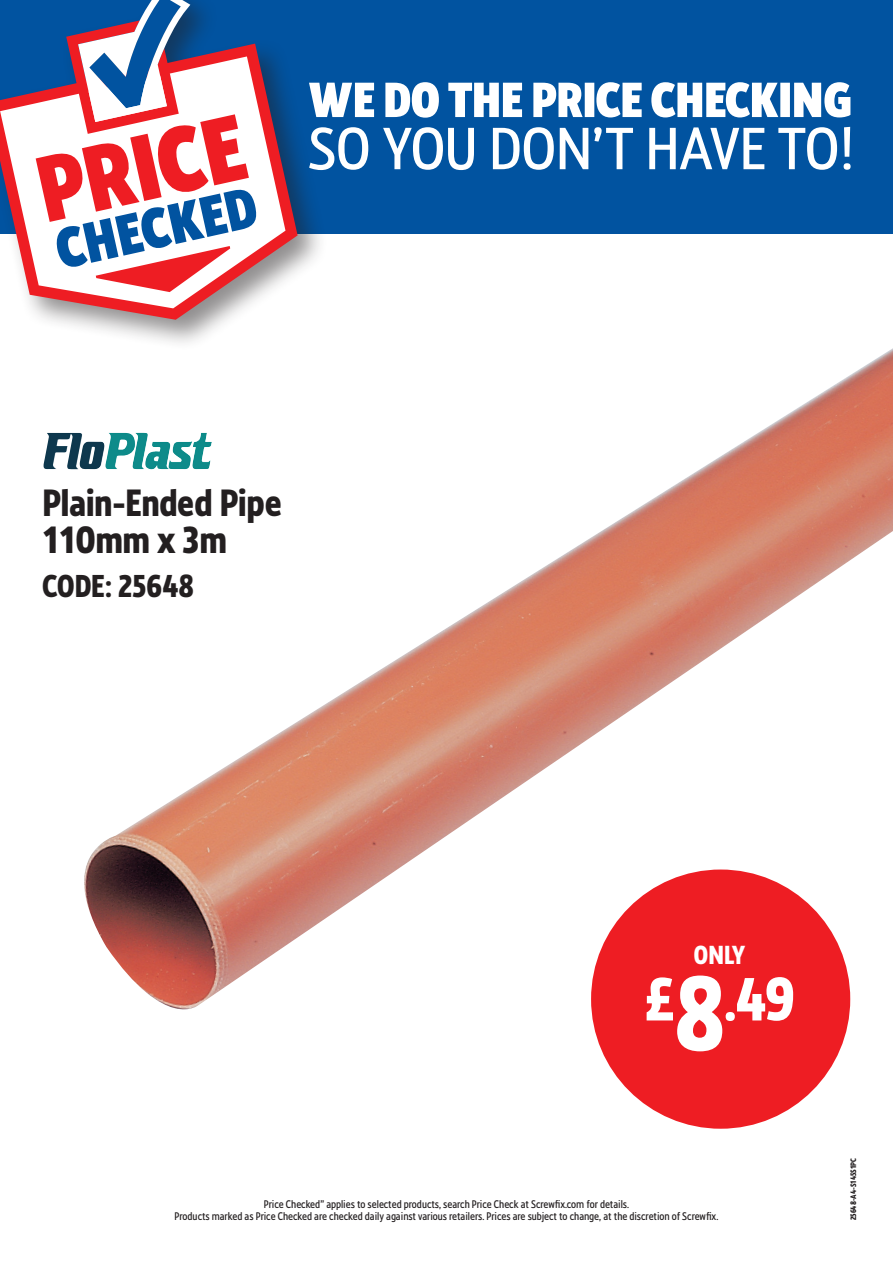
<style>
.page{position:relative;width:893px;height:1263px;background:#fff}
.page>*{position:absolute;margin:0;border:0;box-sizing:border-box;transform-origin:0 0}
.SFX_Selling_Price{font:700 57.75px "Screwfix";color:#fff}
.Item_heading-K{font:700 36px/37.5px "Screwfix";color:#231f20}
.CODE_with_NO_rule{font:700 30px "Screwfix";color:#231f20}
.SFX_Price_Only--A{font:700 24.75px "Screwfix";color:#fff}
.Was_price_info_k-cen{font:10.5px/12px "Screwfix";letter-spacing:-.005em;color:#231f20;text-align:center}
.POS_codeonside-K{font:700 7.5px "Screwfix";color:#231f20}
.s1{font-size:99px}
</style>
<div class="page">
<div style="left:0;top:0;width:893px;height:234px;background:#0153a0"></div>
<div style="left:0;top:0;width:329px;height:351px;background:#231f20;opacity:.5"></div>
<svg style="left:0;top:44px;width:298px;height:276px"></svg>
<svg style="left:36px;top:0;width:222px;height:292px"></svg>
<svg style="left:309px;top:82px;width:541px;height:36px"></svg>
<svg style="left:309px;top:127px;width:542px;height:43px"></svg>
<div style="left:591px;top:869px;width:259px;height:260px;background:#ee1d23;border-radius:50%"></div>
<img style="left:43px;top:433px;width:8px;height:37px">
<img style="left:51px;top:348px;width:842px;height:684px">
<p class="Item_heading-K" style="left:43px;top:483px;width:241px">Plain-Ended Pipe<br>110mm x 3m</p>
<p class="CODE_with_NO_rule" style="left:43px;top:566px;width:153px">CODE: 25648</p>
<p class="SFX_Price_Only--A" style="left:694px;top:938px;width:53px">ONLY</p>
<p class="SFX_Selling_Price" style="left:645px;top:960px;width:151px">£<span class="s1">8</span>.49</p>
<p class="Was_price_info_k-cen" style="left:175px;top:1198px;width:545px">Price Checked” applies to selected products, search Price Check at Screwfix.com for details.<br>Products marked as Price Checked are checked daily against various retailers. Prices are subject to change, at the discretion of Screwfix.</p>
<p class="POS_codeonside-K" style="left:848px;top:1220px;width:64px;rotate:-90deg">25648-A4-S145S1PC</p>
</div>
